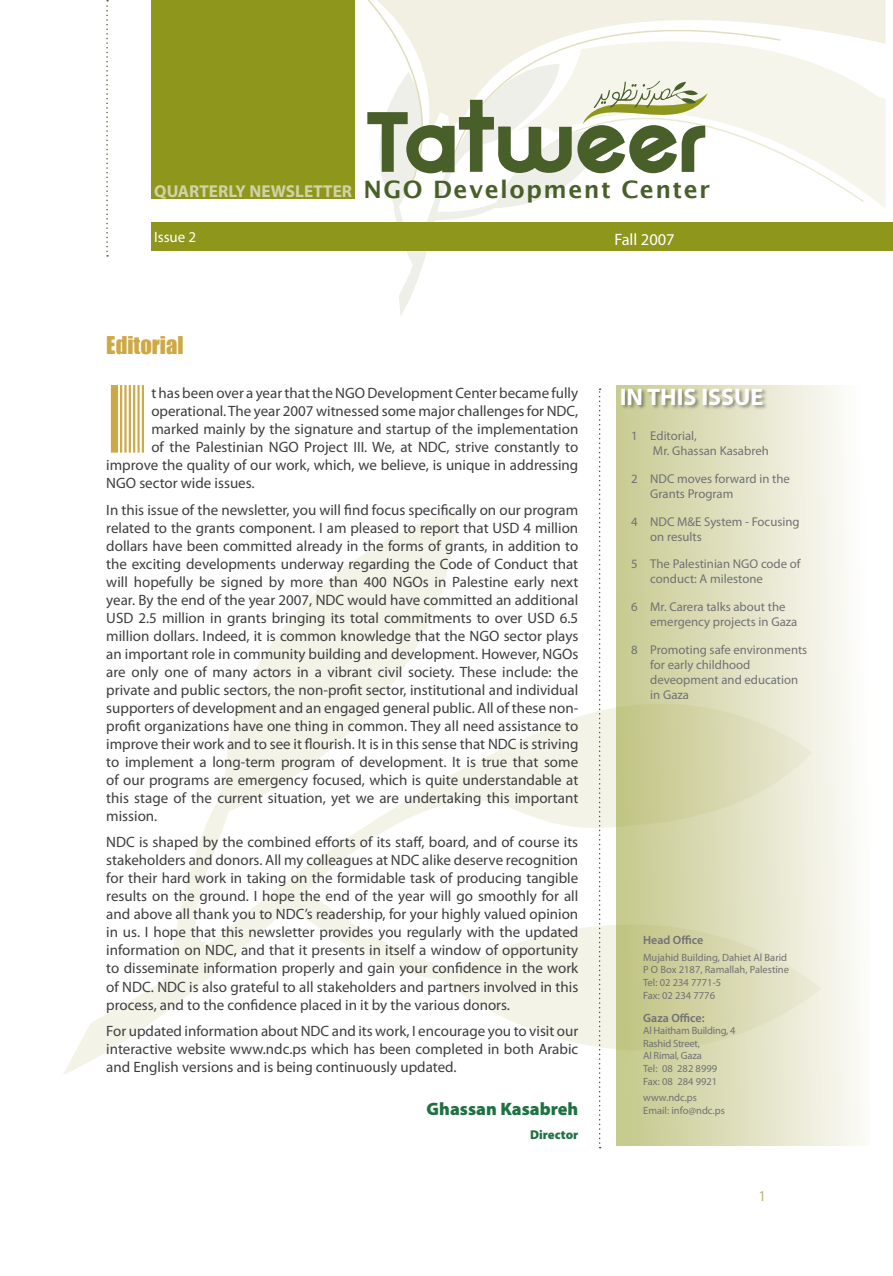
<style>
.page{position:relative;width:893px;height:1276px;background:#fff}
.page>*{position:absolute;margin:0;border:0;box-sizing:border-box;transform-origin:0 0}
.t1{font:120px "Gordon";color:#495f2a}
.t2{font:76.2px "Atlas";color:#cda946}
.t3{font:600 24px "Lucida Sans";letter-spacing:.06em;color:#495f2a}
.t4{font:700 24px "Myriad Pro";color:#fff}
.t5{font:22.5px "Impact";color:#cda946}
.t6{font:900 18px "Myriad Pro";color:#1f7142}
.t7{font:700 17.25px "Myriad Pro";color:#d3d2a6}
.t8{font:16.5px "Myriad Pro";color:#fff}
.t9{font:15px/18px "Myriad Pro";color:#3e3e40;text-align:justify}
.t10{font:15px "Myriad Pro";color:#fff}
.t11{font:12.75px/15px "Myriad Pro";color:#707173}
.t12{font:900 12.75px "Myriad Pro";color:#1f7142}
.t13{font:600 12px "Myriad Pro";color:#707173}
.t14{font:10.5px/12.6px "Myriad Pro";color:#707173}
.t15{font:10.5px/12.6px "Myriad Pro";letter-spacing:-.02em;color:#707173}
</style>
<div class="page">
<svg style="left:63px;top:509px;width:554px;height:568px"></svg>
<div style="left:617px;top:386px;width:253px;height:759px;background:linear-gradient(to right,#c4c789,#fefdfd)"></div>
<svg style="left:399px;top:257px;width:26px;height:59px"></svg>
<div style="left:620px;top:387px;width:148px;height:24px;background:#000;opacity:.4"></div>
<svg style="left:766px;top:135px;width:119px;height:73px"></svg>
<svg style="left:766px;top:0;width:119px;height:135px;fill:#f5f5eb"></svg>
<div style="left:151px;top:223px;width:742px;height:28px;background:#8e971c"></div>
<svg style="left:599px;top:388px;width:2px;height:760px"></svg>
<svg style="left:106px;top:0;width:660px;height:257px"></svg>
<p class="t7" style="left:154px;top:180px;width:199px">QUARTERLY NEWSLETTER</p>
<h1 class="t1" style="left:364px;top:86px;width:342px">Tatweer</h1>
<h3 class="t3" style="left:364px;top:176px;width:348px">NGO Development Center</h3>
<p class="t10" style="left:154px;top:228px;width:44px">Issue 2</p>
<p class="t8" style="left:614px;top:229px;width:62px">Fall 2007</p>
<h3 class="t5" style="left:106px;top:331px;width:79px">Editorial</h3>
<h2 class="t2" style="left:106px;top:366px;width:47px">I</h2>
<p class="t9" style="left:151px;top:384px;width:428px">t has been over a year that the NGO Development Center became fully</p>
<p class="t9" style="left:151px;top:402px;width:428px">operational. The year 2007 witnessed some major challenges for NDC,</p>
<p class="t9" style="left:151px;top:420px;width:428px">marked mainly by the signature and startup of the implementation</p>
<p class="t9" style="left:151px;top:438px;width:428px">of the Palestinian NGO Project III. We, at NDC, strive constantly to</p>
<p class="t9" style="left:106px;top:456px;width:474px">improve the quality of our work, which, we believe, is unique in addressing</p>
<p class="t9" style="left:106px;top:474px;width:150px">NGO sector wide issues.</p>
<p class="t9" style="left:106px;top:500px;width:474px">In this issue of the newsletter, you will find focus specifically on our program related to the grants component. I am pleased to report that USD 4 million dollars have been committed already in the forms of grants, in addition to the exciting developments underway regarding the Code of Conduct that will hopefully be signed by more than 400 NGOs in Palestine early next year. By the end of the year 2007, NDC would have committed an additional USD 2.5 million in grants bringing its total commitments to over USD 6.5 million dollars. Indeed, it is common knowledge that the NGO sector plays an important role in community building and development. However, NGOs are only one of many actors in a vibrant civil society. These include: the private and public sectors, the non-profit sector, institutional and individual supporters of development and an engaged general public. All of these non&shy;profit organizations have one thing in common. They all need assistance to improve their work and to see it flourish. It is in this sense that NDC is striving to implement a long-term program of development. It is true that some of our programs are emergency focused, which is quite understandable at this stage of the current situation, yet we are undertaking this important mission.</p>
<p class="t9" style="left:106px;top:833px;width:474px">NDC is shaped by the combined efforts of its staff, board, and of course its stakeholders and donors. All my colleagues at NDC alike deserve recognition for their hard work in taking on the formidable task of producing tangible results on the ground. I hope the end of the year will go smoothly for all and above all thank you to NDC’s readership, for your highly valued opinion in us. I hope that this newsletter provides you regularly with the updated information on NDC, and that it presents in itself a window of opportunity to disseminate information properly and gain your confidence in the work of NDC. NDC is also grateful to all stakeholders and partners involved in this process, and to the confidence placed in it by the various donors.</p>
<p class="t9" style="left:106px;top:1021px;width:474px">For updated information about NDC and its work, I encourage you to visit our interactive website www.ndc.ps which has been completed in both Arabic and English versions and is being continuously updated.</p>
<p class="t6" style="left:427px;top:1096px;width:153px">Ghassan Kasabreh</p>
<p class="t12" style="left:530px;top:1126px;width:50px">Director</p>
<h3 class="t4" style="left:620px;top:381px;width:145px">IN THIS ISSUE</h3>
<p class="t11" style="left:631px;top:428px;width:4px">1</p>
<p class="t11" style="left:631px;top:471px;width:8px">2</p>
<p class="t11" style="left:631px;top:513px;width:8px">4</p>
<p class="t11" style="left:631px;top:556px;width:8px">5</p>
<p class="t11" style="left:631px;top:599px;width:8px">6</p>
<p class="t11" style="left:631px;top:642px;width:8px">8</p>
<p class="t11" style="left:650px;top:428px;width:120px">Editorial,<br>Mr. Ghassan Kasabreh</p>
<p class="t11" style="left:650px;top:471px;width:141px">NDC moves forward in the<br>Grants Program</p>
<p class="t11" style="left:650px;top:513px;width:151px">NDC M&amp;E System - Focusing on results</p>
<p class="t11" style="left:650px;top:556px;width:152px">The Palestinian NGO code of conduct: A milestone</p>
<p class="t11" style="left:650px;top:599px;width:149px">Mr. Carera talks about the emergency projects in Gaza</p>
<p class="t11" style="left:650px;top:642px;width:159px">Promoting safe environments for early childhood deveopment and education in Gaza</p>
<p class="t13" style="left:643px;top:932px;width:62px">Head Office</p>
<p class="t14" style="left:643px;top:951px;width:147px">Mujahid Building, Dahiet Al Barid<br>P O Box 21 87, Ramallah, Palestine<br>Tel: 02 234 7771 -5<br>Fax: 02 234 7776</p>
<p class="t13" style="left:643px;top:1010px;width:63px">Gaza Office:</p>
<p class="t15" style="left:643px;top:1024px;width:94px">Al Haitham Building, 4<br>Rashid Street,<br>Al Rimal, Gaza<br>Tel: 08 282 8999<br>Fax: 08 284 9921</p>
<p class="t14" style="left:643px;top:1091px;width:83px">www.ndc.ps<br>Email: info@ndc.ps</p>
</div>
